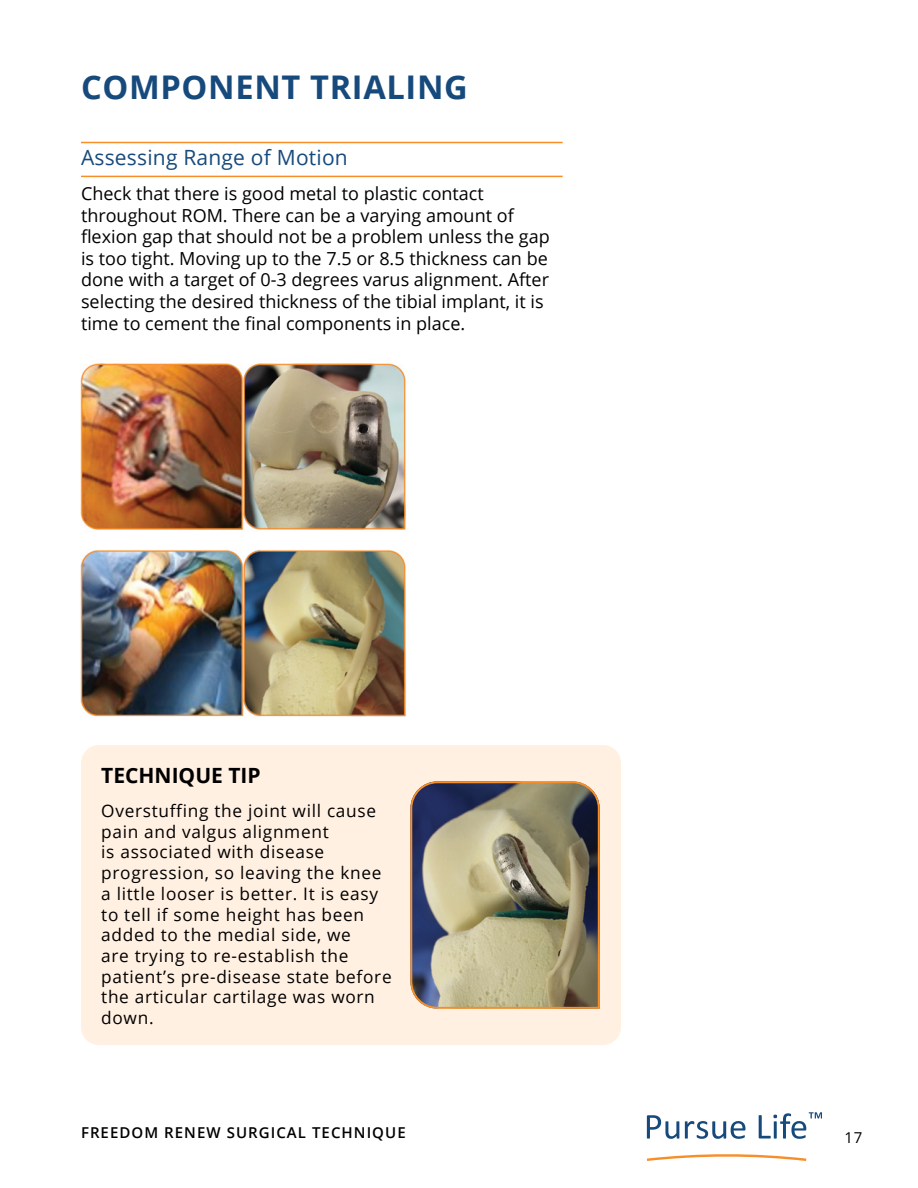
<style>
.page{position:relative;width:918px;height:1188px;background:#fff}
.page>*{position:absolute;margin:0;border:0;box-sizing:border-box;transform-origin:0 0}
.heads{font:700 32.7px "Open Sans";letter-spacing:.02em;color:#174a7c}
.subheads{font:21px "Open Sans";letter-spacing:.01em;color:#174a7c}
.note_header{font:700 21px "Open Sans";color:#000}
.body_copy{font:18px/21.6px "Open Sans";color:#000}
.body_copy-2{font:17.25px/20.7px "Open Sans";letter-spacing:.04em;color:#000}
.t1{font:600 15px "Open Sans";letter-spacing:.07em;color:#000}
.t2{font:15px "Open Sans";color:#000}
</style>
<div class="page">
<img style="left:80px;top:363px;width:326px;height:396px">
<svg style="left:647px;top:1115px;width:32px;height:24px"></svg>
<svg style="left:685px;top:1121px;width:60px;height:18px"></svg>
<svg style="left:759px;top:1112px;width:63px;height:27px"></svg>
<svg style="left:647px;top:1154px;width:159px;height:7px"></svg>
<hr style="left:81px;top:142px;width:482px;height:1px;background:#f78e28">
<hr style="left:81px;top:176px;width:482px;height:1px;background:#f78e28">
<div style="left:81px;top:745px;width:540px;height:300px;background:#fff0e2;border-radius:18px"></div>
<img style="left:410px;top:781px;width:190px;height:228px">
<p class="heads" style="left:81px;top:64px;width:388px">COMPONENT TRIALING</p>
<p class="subheads" style="left:81px;top:143px;width:268px">Assessing Range of Motion</p>
<p class="body_copy" style="left:81px;top:182px;width:470px">Check that there is good metal to plastic contact throughout ROM. There can be a varying amount of flexion gap that should not be a problem unless the gap is too tight. Moving up to the 7.5 or 8.5 thickness can be done with a target of 0-3 degrees varus alignment. After selecting the desired thickness of the tibial implant, it is time to cement the final components in place.</p>
<p class="note_header" style="left:101px;top:760px;width:161px">TECHNIQUE TIP</p>
<p class="body_copy-2" style="left:101px;top:800px;width:292px">Overstuffing the joint will cause pain and valgus alignment<br>is associated with disease progression, so leaving the knee a little looser is better. It is easy to tell if some height has been added to the medial side, we<br>are trying to re-establish the patient’s pre-disease state before the articular cartilage was worn down.</p>
<p class="t1" style="left:81px;top:1122px;width:326px">FREEDOM RENEW SURGICAL TECHNIQUE</p>
<p class="t2" style="left:845px;top:1127px;width:19px">17</p>
</div>
